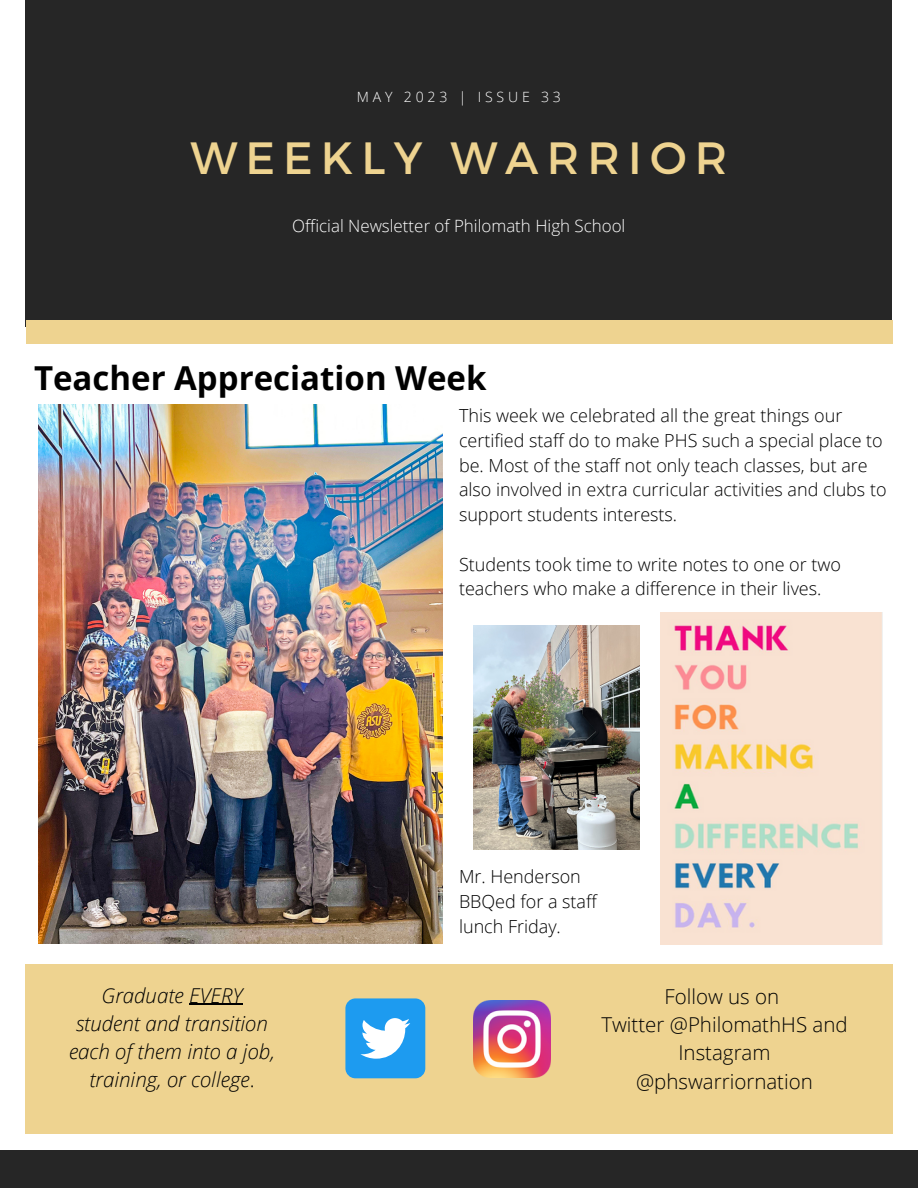
<style>
.page{position:relative;width:918px;height:1188px;background:#fff}
.page>*{position:absolute;margin:0;border:0;box-sizing:border-box;transform-origin:0 0}
.t1{font:45.15px "Montserrat";letter-spacing:.18em;color:#eed390}
.t2{font:700 33px "Open Sans";color:#000}
.t3{font:italic 300 20.55px/28.2px "Open Sans";color:#000;text-align:center}
.t4{font:300 20.55px/28.2px "Open Sans";color:#000;text-align:center}
.t5{font:300 18px/24.8px "Open Sans";color:#000}
.t6{font:300 16.95px "Open Sans";color:#fff}
.t7{font:300 14.1px "Open Sans";letter-spacing:.27em;color:#fff}
.s1{font-style:normal}
</style>
<div class="page">
<div style="left:25px;top:0;width:867px;height:327px;background:#262626"></div>
<div style="left:26px;top:320px;width:867px;height:24px;background:#eed390"></div>
<div style="left:25px;top:964px;width:868px;height:170px;background:#eed390"></div>
<div style="left:0;top:1150px;width:918px;height:38px;background:#262626"></div>
<div style="left:345px;top:998px;width:80px;height:80px;background:#1d9bf0;border-radius:10px"></div>
<svg style="left:360px;top:1018px;width:50px;height:41px"></svg>
<img style="left:474px;top:1001px;width:76px;height:76px">
<img style="left:39px;top:405px;width:404px;height:539px">
<img style="left:661px;top:612px;width:221px;height:332px">
<img style="left:474px;top:626px;width:166px;height:224px">
<hr style="left:189px;top:1004px;width:53px;height:1px;background:#000">
<p class="t7" style="left:357px;top:87px;width:206px">MAY 2023 | ISSUE 33</p>
<p class="t1" style="left:191px;top:128px;width:538px">WEEKLY WARRIOR</p>
<p class="t6" style="left:292px;top:214px;width:335px">Official Newsletter of Philomath High School</p>
<p class="t2" style="left:34px;top:355px;width:454px">Teacher Appreciation Week</p>
<p class="t5" style="left:459px;top:403px;width:429px">This week we celebrated all the great things our certified staff do to make PHS such a special place to be. Most of the staff not only teach classes, but are also involved in extra curricular activities and clubs to support students interests.</p>
<p class="t5" style="left:459px;top:551px;width:384px">Students took time to write notes to one or two teachers who make a difference in their lives.</p>
<p class="t3" style="left:69px;top:981px;width:207px">Graduate EVERY student and transition each of them into a job, training, or college<span class="s1">.</span></p>
<p class="t5" style="left:459px;top:864px;width:139px">Mr. Henderson<br>BBQed for a staff lunch Friday.</p>
<p class="t4" style="left:664px;top:982px;width:116px">Follow us on</p>
<p class="t4" style="left:601px;top:1010px;width:248px">Twitter @PhilomathHS and<br>Instagram @phswarriornation</p>
</div>
